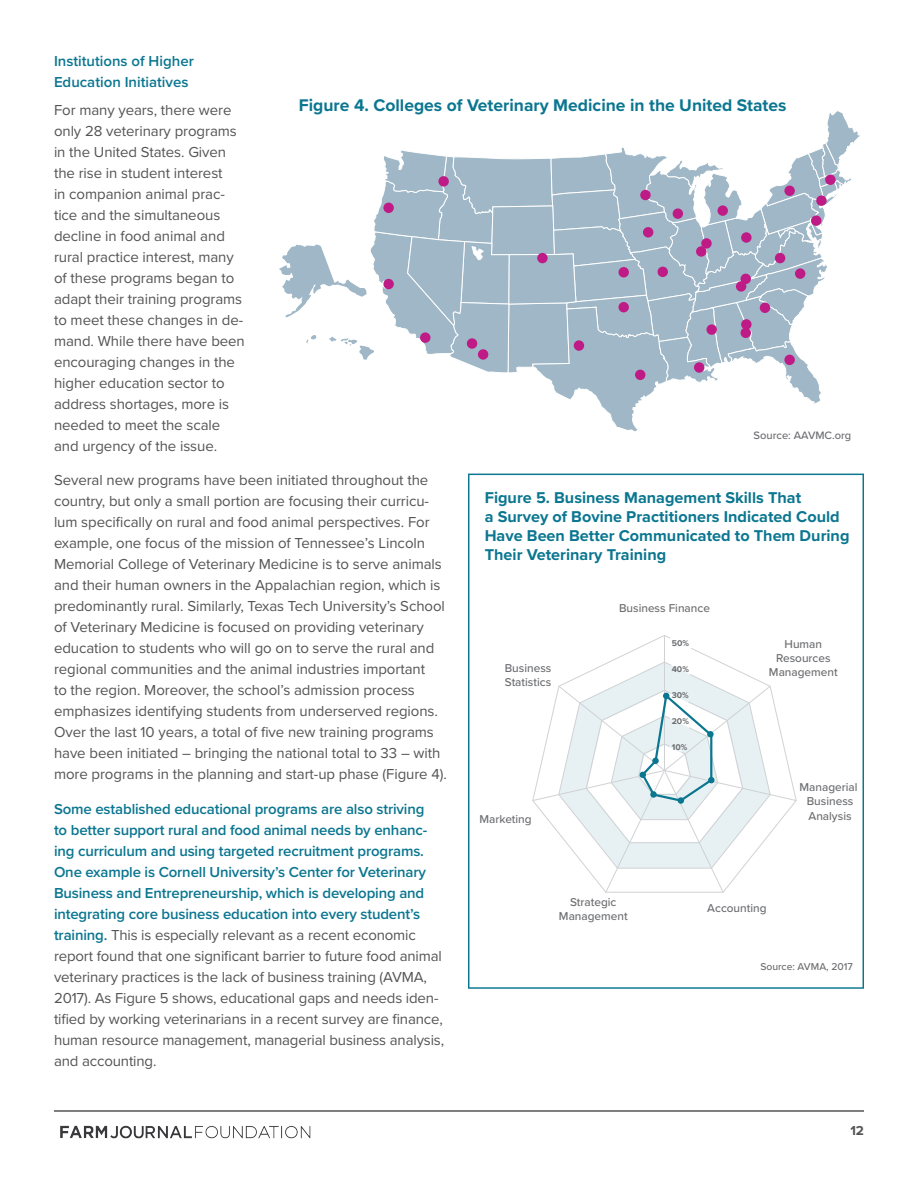
<style>
.page{position:relative;width:918px;height:1188px;background:#fff}
.page>*{position:absolute;margin:0;border:0;box-sizing:border-box;transform-origin:0 0}
.t1{font:700 17.55px "Proxima Nova";color:#0b7690}
.t2{font:700 16.2px/19.2px "Proxima Nova";color:#0b7690}
.t3{font:15px/21px "Proxima Nova";letter-spacing:-.005em;color:#535453}
.t4{font:600 15px/21px "Proxima Nova";color:#0b7690}
.t5{font:700 13.5px "Proxima Nova";color:#535453}
.t6{font:500 11.85px/14.1px "Proxima Nova";color:#6c6d70;text-align:center}
.t7{font:500 11.1px "Proxima Nova";color:#6c6d70}
.t8{font:500 10.35px "Proxima Nova";color:#6c6d70}
.t9{font:700 8.7px "Proxima Nova";color:#6c6d70}
.s1{font-weight:600;color:#0b7690}
</style>
<div class="page">
<hr style="left:54px;top:1110px;width:810px;height:2px;background:#535453">
<img style="left:60px;top:1125px;width:251px;height:14px">
<svg style="left:468px;top:474px;width:396px;height:515px"></svg>
<svg style="left:279px;top:111px;width:581px;height:321px"></svg>
<div style="left:635px;top:370px;width:10px;height:10px;background:#be1b86;border-radius:50%"></div>
<div style="left:694px;top:362px;width:10px;height:11px;background:#be1b86;border-radius:50%"></div>
<div style="left:574px;top:340px;width:10px;height:11px;background:#be1b86;border-radius:50%"></div>
<div style="left:478px;top:349px;width:10px;height:11px;background:#be1b86;border-radius:50%"></div>
<div style="left:420px;top:332px;width:11px;height:11px;background:#be1b86;border-radius:50%"></div>
<div style="left:383px;top:279px;width:11px;height:10px;background:#be1b86;border-radius:50%"></div>
<div style="left:383px;top:203px;width:11px;height:10px;background:#be1b86;border-radius:50%"></div>
<div style="left:438px;top:176px;width:11px;height:11px;background:#be1b86;border-radius:50%"></div>
<div style="left:537px;top:253px;width:11px;height:10px;background:#be1b86;border-radius:50%"></div>
<div style="left:618px;top:267px;width:11px;height:10px;background:#be1b86;border-radius:50%"></div>
<div style="left:643px;top:227px;width:10px;height:11px;background:#be1b86;border-radius:50%"></div>
<div style="left:696px;top:246px;width:10px;height:11px;background:#be1b86;border-radius:50%"></div>
<div style="left:741px;top:274px;width:10px;height:10px;background:#be1b86;border-radius:50%"></div>
<div style="left:775px;top:253px;width:10px;height:10px;background:#be1b86;border-radius:50%"></div>
<div style="left:673px;top:208px;width:10px;height:11px;background:#be1b86;border-radius:50%"></div>
<div style="left:618px;top:302px;width:11px;height:10px;background:#be1b86;border-radius:50%"></div>
<div style="left:658px;top:267px;width:10px;height:10px;background:#be1b86;border-radius:50%"></div>
<div style="left:741px;top:328px;width:10px;height:10px;background:#be1b86;border-radius:50%"></div>
<div style="left:706px;top:324px;width:11px;height:11px;background:#be1b86;border-radius:50%"></div>
<div style="left:760px;top:303px;width:10px;height:10px;background:#be1b86;border-radius:50%"></div>
<div style="left:795px;top:268px;width:10px;height:11px;background:#be1b86;border-radius:50%"></div>
<div style="left:736px;top:281px;width:10px;height:11px;background:#be1b86;border-radius:50%"></div>
<div style="left:741px;top:319px;width:11px;height:11px;background:#be1b86;border-radius:50%"></div>
<div style="left:784px;top:355px;width:11px;height:10px;background:#be1b86;border-radius:50%"></div>
<div style="left:701px;top:238px;width:11px;height:11px;background:#be1b86;border-radius:50%"></div>
<div style="left:718px;top:205px;width:10px;height:11px;background:#be1b86;border-radius:50%"></div>
<div style="left:741px;top:232px;width:11px;height:11px;background:#be1b86;border-radius:50%"></div>
<div style="left:784px;top:186px;width:11px;height:10px;background:#be1b86;border-radius:50%"></div>
<div style="left:811px;top:215px;width:10px;height:11px;background:#be1b86;border-radius:50%"></div>
<div style="left:816px;top:195px;width:11px;height:11px;background:#be1b86;border-radius:50%"></div>
<div style="left:825px;top:175px;width:11px;height:10px;background:#be1b86;border-radius:50%"></div>
<div style="left:640px;top:190px;width:11px;height:10px;background:#be1b86;border-radius:50%"></div>
<div style="left:467px;top:338px;width:10px;height:11px;background:#be1b86;border-radius:50%"></div>
<p class="t4" style="left:54px;top:50px;width:141px">Institutions of Higher<br>Education Initiatives</p>
<p class="t3" style="left:54px;top:98px;width:192px">For many years, there were only 28 veterinary programs in the United States. Given the rise in student interest<br>in companion animal prac&shy;tice and the simultaneous decline in food animal and rural practice interest, many of these programs began to adapt their training programs to meet these changes in de&shy;mand. While there have been encouraging changes in the higher education sector to address shortages, more is needed to meet the scale and urgency of the issue.</p>
<p class="t3" style="left:54px;top:469px;width:394px">Several new programs have been initiated throughout the country, but only a small portion are focusing their curricu&shy;lum specifically on rural and food animal perspectives. For example, one focus of the mission of Tennessee’s Lincoln Memorial College of Veterinary Medicine is to serve animals and their human owners in the Appalachian region, which is predominantly rural. Similarly, Texas Tech University’s School of Veterinary Medicine is focused on providing veterinary education to students who will go on to serve the rural and regional communities and the animal industries important<br>to the region. Moreover, the school’s admission process emphasizes identifying students from underserved regions.<br>Over the last 10 years, a total of five new training programs have been initiated – bringing the national total to 33 – with more programs in the planning and start-up phase (Figure 4).</p>
<p class="t3" style="left:54px;top:797px;width:392px"><span class="s1">Some established educational programs are also striving<br>to better support rural and food animal needs by enhanc&shy;ing curriculum and using targeted recruitment programs.<br>One example is Cornell University’s Center for Veterinary Business and Entrepreneurship, which is developing and integrating core business education into every student’s training.</span> This is especially relevant as a recent economic report found that one significant barrier to future food animal veterinary practices is the lack of business training (AVMA, 2017). As Figure 5 shows, educational gaps and needs iden&shy;tified by working veterinarians in a recent survey are finance, human resource management, managerial business analysis, and accounting.</p>
<p class="t1" style="left:299px;top:92px;width:489px">Figure 4. Colleges of Veterinary Medicine in the United States</p>
<p class="t7" style="left:754px;top:427px;width:99px">Source: AAVMC.org</p>
<p class="t2" style="left:485px;top:487px;width:366px">Figure 5. Business Management Skills That<br>a Survey of Bovine Practitioners Indicated Could Have Been Better Communicated to Them During Their Veterinary Training</p>
<p class="t6" style="left:619px;top:601px;width:92px">Business Finance</p>
<p class="t6" style="left:769px;top:636px;width:70px">Human<br>Resources<br>Management</p>
<p class="t9" style="left:672px;top:637px;width:19px">50%</p>
<p class="t9" style="left:672px;top:663px;width:19px">40%</p>
<p class="t9" style="left:672px;top:689px;width:19px">30%</p>
<p class="t9" style="left:672px;top:715px;width:19px">20%</p>
<p class="t9" style="left:672px;top:741px;width:17px">10%</p>
<p class="t6" style="left:505px;top:661px;width:48px;text-align:left">Business<br>Statistics</p>
<p class="t6" style="left:800px;top:780px;width:60px">Managerial<br>Business<br>Analysis</p>
<p class="t6" style="left:480px;top:812px;width:54px">Marketing</p>
<p class="t6" style="left:559px;top:894px;width:70px">Strategic<br>Management</p>
<p class="t6" style="left:707px;top:900px;width:61px">Accounting</p>
<p class="t8" style="left:760px;top:959px;width:94px">Source: AVMA, 2017</p>
<p class="t5" style="left:850px;top:1121px;width:15px">12</p>
</div>
